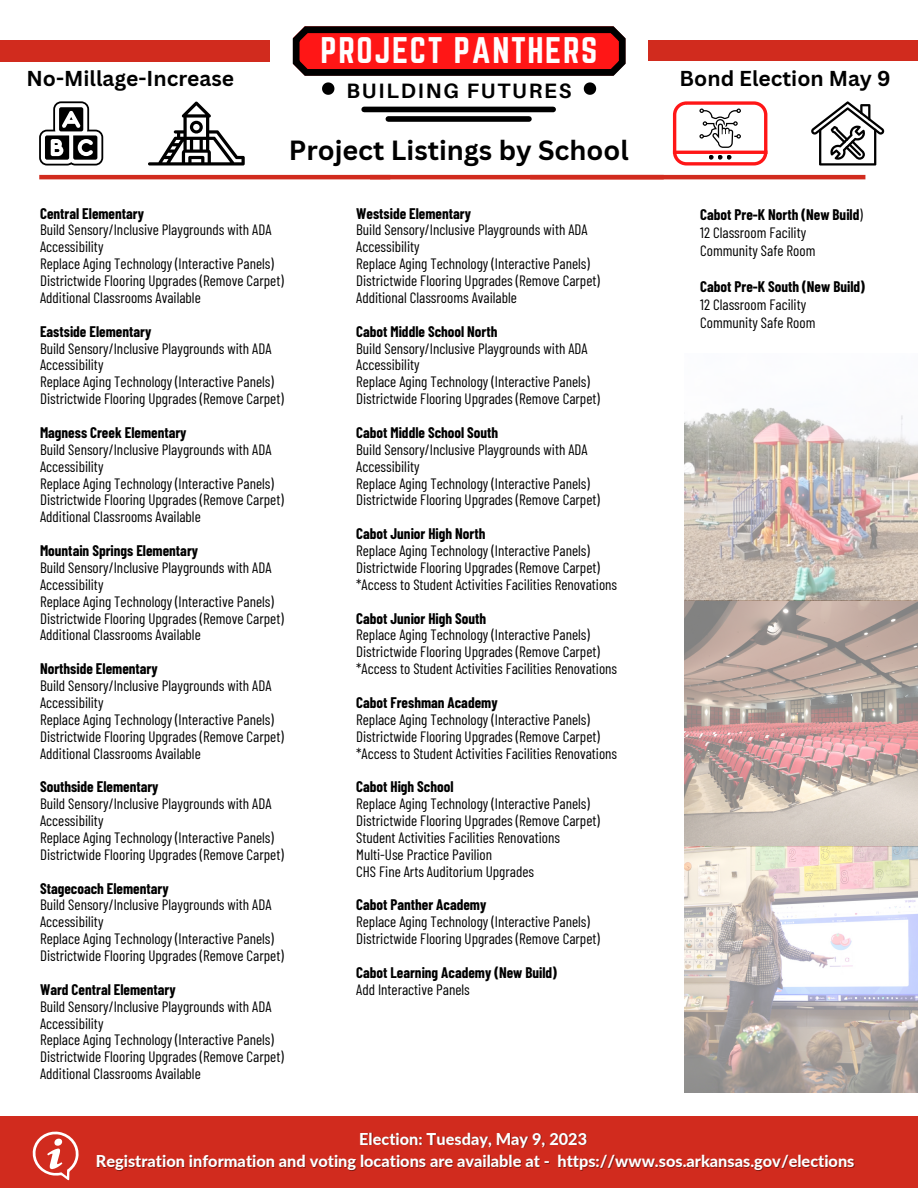
<style>
.page{position:relative;width:918px;height:1188px;background:#fff}
.page>*{position:absolute;margin:0;border:0;box-sizing:border-box;transform-origin:0 0}
.t1{font:32.4px "Norwester";letter-spacing:.05em;color:#fefefe}
.t2{font:700 27px "Canva Sans";color:#000}
.t3{font:700 21px "Canva Sans";color:#000}
.t4{font:700 20.85px "Aileron";letter-spacing:.09em;color:#000}
.t5{font:800 16.35px/22.5px "Lato";color:#fff;text-align:center}
.t6{font:15px/16.8px "Barlow Condensed";color:#000}
.t7{font:700 15px "Barlow Condensed";color:#000}
.s1{font-weight:700}
</style>
<div class="page">
<img style="left:684px;top:408px;width:234px;height:685px">
<svg style="left:293px;top:26px;width:333px;height:50px;background:#b41414"></svg>
<div style="left:364px;top:107px;width:189px;height:5px;background:#000"></div>
<svg style="left:322px;top:82px;width:12px;height:13px"></svg>
<svg style="left:584px;top:82px;width:12px;height:13px"></svg>
<div style="left:388px;top:116px;width:141px;height:6px;background:#000"></div>
<div style="left:0;top:40px;width:270px;height:22px;background:#d12b1e"></div>
<div style="left:648px;top:40px;width:270px;height:20px;background:#d12b1e"></div>
<hr style="left:39px;top:175px;width:351px;height:4px;background:#d12b1e">
<hr style="left:370px;top:175px;width:294px;height:4px;background:#d12b1e">
<hr style="left:530px;top:175px;width:335px;height:4px;background:#d12b1e">
<div style="left:0;top:1116px;width:918px;height:72px;background:#d12b1e"></div>
<svg style="left:31px;top:1130px;width:49px;height:50px"></svg>
<svg style="left:148px;top:101px;width:97px;height:65px"></svg>
<svg style="left:811px;top:101px;width:73px;height:65px"></svg>
<svg style="left:39px;top:101px;width:64px;height:65px"></svg>
<svg style="left:673px;top:101px;width:94px;height:65px"></svg>
<h1 class="t1" style="left:321px;top:31px;width:278px">PROJECT PANTHERS</h1>
<h3 class="t3" style="left:27px;top:63px;width:209px">No-Millage-Increase</h3>
<h3 class="t3" style="left:680px;top:63px;width:212px">Bond Election May 9</h3>
<h3 class="t4" style="left:346px;top:78px;width:227px">BUILDING FUTURES</h3>
<h2 class="t2" style="left:289px;top:131px;width:341px">Project Listings by School</h2>
<p class="t7" style="left:40px;top:204px;width:106px">Central Elementary</p>
<p class="t6" style="left:40px;top:221px;width:245px">Build Sensory/Inclusive Playgrounds with ADA Accessibility<br>Replace Aging Technology (Interactive Panels)<br>Districtwide Flooring Upgrades (Remove Carpet)<br>Additional Classrooms Available</p>
<p class="t7" style="left:40px;top:322px;width:113px">Eastside Elementary</p>
<p class="t6" style="left:40px;top:339px;width:245px">Build Sensory/Inclusive Playgrounds with ADA Accessibility<br>Replace Aging Technology (Interactive Panels)<br>Districtwide Flooring Upgrades (Remove Carpet)</p>
<p class="t7" style="left:40px;top:423px;width:148px">Magness Creek Elementary</p>
<p class="t6" style="left:40px;top:440px;width:245px">Build Sensory/Inclusive Playgrounds with ADA Accessibility<br>Replace Aging Technology (Interactive Panels)<br>Districtwide Flooring Upgrades (Remove Carpet)<br>Additional Classrooms Available</p>
<p class="t7" style="left:40px;top:541px;width:160px">Mountain Springs Elementary</p>
<p class="t6" style="left:40px;top:559px;width:245px">Build Sensory/Inclusive Playgrounds with ADA Accessibility<br>Replace Aging Technology (Interactive Panels)<br>Districtwide Flooring Upgrades (Remove Carpet)<br>Additional Classrooms Available</p>
<p class="t7" style="left:40px;top:659px;width:119px">Northside Elementary</p>
<p class="t6" style="left:40px;top:677px;width:245px">Build Sensory/Inclusive Playgrounds with ADA Accessibility<br>Replace Aging Technology (Interactive Panels)<br>Districtwide Flooring Upgrades (Remove Carpet)<br>Additional Classrooms Available</p>
<p class="t7" style="left:40px;top:777px;width:120px">Southside Elementary</p>
<p class="t6" style="left:40px;top:795px;width:245px">Build Sensory/Inclusive Playgrounds with ADA Accessibility<br>Replace Aging Technology (Interactive Panels)<br>Districtwide Flooring Upgrades (Remove Carpet)</p>
<p class="t7" style="left:40px;top:879px;width:130px">Stagecoach Elementary</p>
<p class="t6" style="left:40px;top:896px;width:245px">Build Sensory/Inclusive Playgrounds with ADA Accessibility<br>Replace Aging Technology (Interactive Panels)<br>Districtwide Flooring Upgrades (Remove Carpet)</p>
<p class="t7" style="left:40px;top:980px;width:137px">Ward Central Elementary</p>
<p class="t6" style="left:40px;top:997px;width:245px">Build Sensory/Inclusive Playgrounds with ADA Accessibility<br>Replace Aging Technology (Interactive Panels)<br>Districtwide Flooring Upgrades (Remove Carpet)<br>Additional Classrooms Available</p>
<p class="t7" style="left:356px;top:204px;width:116px">Westside Elementary</p>
<p class="t6" style="left:356px;top:221px;width:245px">Build Sensory/Inclusive Playgrounds with ADA Accessibility<br>Replace Aging Technology (Interactive Panels)<br>Districtwide Flooring Upgrades (Remove Carpet)<br>Additional Classrooms Available</p>
<p class="t7" style="left:356px;top:322px;width:143px">Cabot Middle School North</p>
<p class="t6" style="left:356px;top:339px;width:245px">Build Sensory/Inclusive Playgrounds with ADA Accessibility<br>Replace Aging Technology (Interactive Panels)<br>Districtwide Flooring Upgrades (Remove Carpet)</p>
<p class="t7" style="left:356px;top:423px;width:144px">Cabot Middle School South</p>
<p class="t6" style="left:356px;top:440px;width:245px">Build Sensory/Inclusive Playgrounds with ADA Accessibility<br>Replace Aging Technology (Interactive Panels)<br>Districtwide Flooring Upgrades (Remove Carpet)</p>
<p class="t7" style="left:356px;top:524px;width:131px">Cabot Junior High North</p>
<p class="t6" style="left:356px;top:542px;width:263px">Replace Aging Technology (Interactive Panels)<br>Districtwide Flooring Upgrades (Remove Carpet) *Access to Student Activities Facilities Renovations</p>
<p class="t7" style="left:356px;top:609px;width:132px">Cabot Junior High South</p>
<p class="t6" style="left:356px;top:626px;width:263px">Replace Aging Technology (Interactive Panels)<br>Districtwide Flooring Upgrades (Remove Carpet) *Access to Student Activities Facilities Renovations</p>
<p class="t7" style="left:356px;top:693px;width:143px">Cabot Freshman Academy</p>
<p class="t6" style="left:356px;top:710px;width:263px">Replace Aging Technology (Interactive Panels)<br>Districtwide Flooring Upgrades (Remove Carpet) *Access to Student Activities Facilities Renovations</p>
<p class="t7" style="left:356px;top:777px;width:99px">Cabot High School</p>
<p class="t6" style="left:356px;top:795px;width:245px">Replace Aging Technology (Interactive Panels)<br>Districtwide Flooring Upgrades (Remove Carpet)<br>Student Activities Facilities Renovations Multi-Use Practice Pavilion<br>CHS Fine Arts Auditorium Upgrades</p>
<p class="t7" style="left:356px;top:895px;width:132px">Cabot Panther Academy</p>
<p class="t6" style="left:356px;top:913px;width:245px">Replace Aging Technology (Interactive Panels)<br>Districtwide Flooring Upgrades (Remove Carpet)</p>
<p class="t7" style="left:356px;top:963px;width:202px">Cabot Learning Academy (New Build)</p>
<p class="t6" style="left:356px;top:980px;width:115px">Add Interactive Panels</p>
<p class="t6" style="left:700px;top:205px;width:164px;line-height:18px"><span class="s1">Cabot Pre-K North (New Build</span>)<br>12 Classroom Facility<br>Community Safe Room</p>
<p class="t7" style="left:700px;top:277px;width:166px">Cabot Pre-K South (New Build)</p>
<p class="t6" style="left:700px;top:295px;width:117px;line-height:18px">12 Classroom Facility<br>Community Safe Room</p>
<p class="t5" style="left:96px;top:1127px;width:760px">Election: Tuesday, May 9, 2023<br>Registration information and voting locations are available at - https://www.sos.arkansas.gov/elections</p>
</div>
